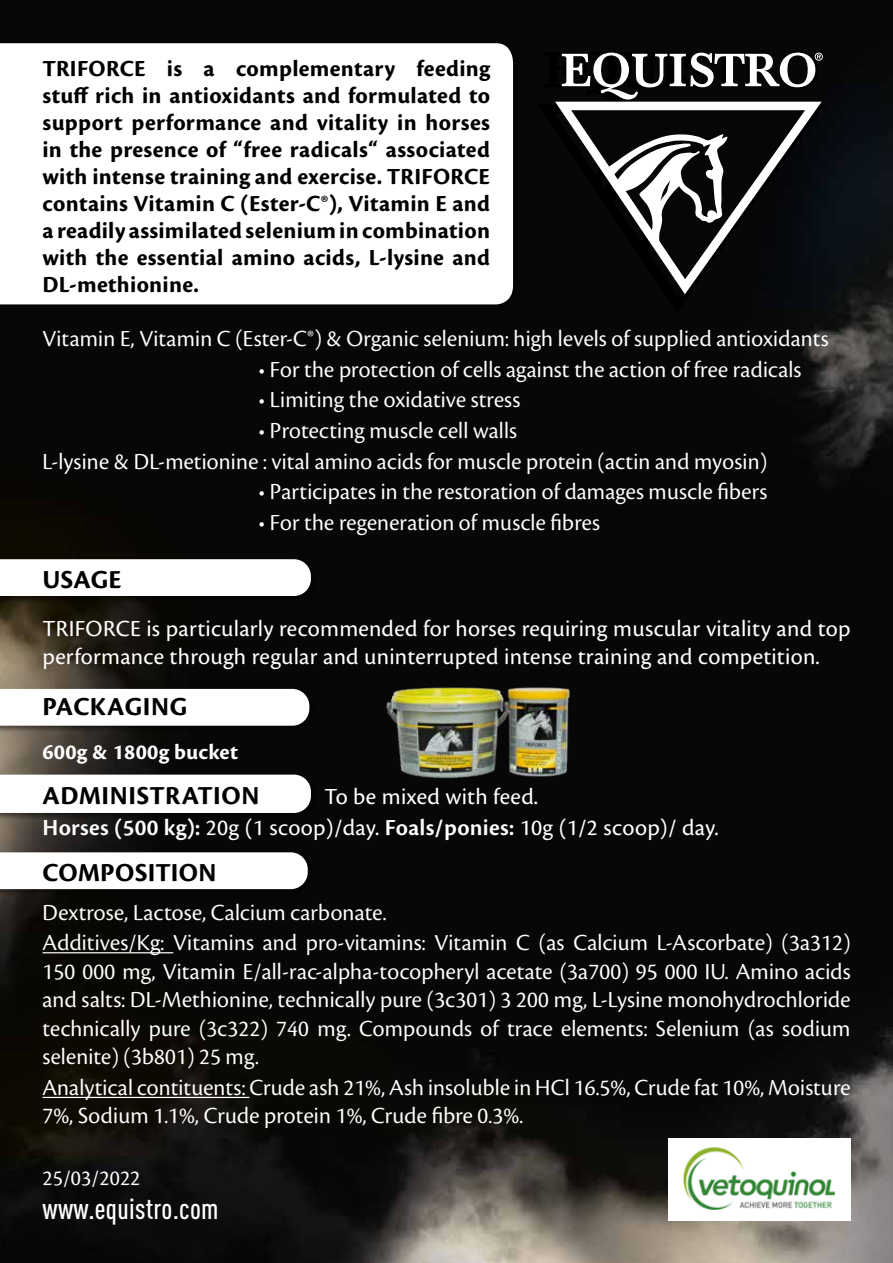
<style>
.page{position:relative;width:893px;height:1263px;background:#fff}
.page>*{position:absolute;margin:0;border:0;box-sizing:border-box;transform-origin:0 0}
.t1{font:500 condensed 28.95px "DINOT";letter-spacing:.01em;color:#fff}
.t2{font:700 27px "Cronos Pro";letter-spacing:.015em;color:#000}
.t3{font:24px/28.5px "Cronos Pro Disp";letter-spacing:.01em;color:#fff}
.t4{font:700 24px/27px "Cronos Pro";letter-spacing:.01em;color:#000;text-align:justify}
.t5{font:24px/28.5px "Cronos Pro";letter-spacing:.01em;color:#fff}
.t6{font:700 22.5px "Cronos Pro";letter-spacing:.01em;color:#fff}
.t7{font:22.5px "Cronos Pro Disp";letter-spacing:.01em;color:#fff}
.s1{font-weight:600}
</style>
<div class="page">
<img style="left:0;top:0;width:893px;height:1263px">
<div style="left:0;top:557px;width:319px;height:46px;background:#000;opacity:.5"></div>
<svg style="left:0;top:559px;width:311px;height:37px"></svg>
<div style="left:0;top:42px;width:521px;height:270px;background:#000"></div>
<div style="left:0;top:43px;width:513px;height:261px;background:#fff"></div>
<div style="left:0;top:687px;width:317px;height:46px;background:#000;opacity:.5"></div>
<svg style="left:0;top:689px;width:309px;height:37px"></svg>
<div style="left:0;top:773px;width:319px;height:47px;background:#000;opacity:.5"></div>
<svg style="left:0;top:775px;width:311px;height:38px"></svg>
<div style="left:0;top:851px;width:315px;height:46px;background:#000;opacity:.5"></div>
<svg style="left:0;top:852px;width:308px;height:37px"></svg>
<hr style="left:43px;top:952px;width:130px;height:1px;background:#fff">
<hr style="left:43px;top:1097px;width:207px;height:1px;background:#fff">
<svg style="left:537px;top:104px;width:288px;height:208px;background:#060708"></svg>
<img style="left:381px;top:684px;width:194px;height:96px">
<div style="left:668px;top:1137px;width:182px;height:83px;background:#fff"></div>
<img style="left:683px;top:1147px;width:152px;height:62px">
<svg style="left:554px;top:102px;width:269px;height:193px;background:#252527"></svg>
<svg style="left:590px;top:132px;width:139px;height:135px"></svg>
<svg style="left:544px;top:51px;width:282px;height:51px"></svg>
<p class="t4" style="left:43px;top:55px;width:449px">TRIFORCE is a complementary feeding stuff rich in antioxidants and formulated to support performance and vitality in horses in the presence of “free radicals“ associated with intense training and exercise. TRIFORCE contains Vitamin C (Ester-C®), Vitamin E and a readily assimilated selenium in combination with the essential amino acids, L-lysine and DL-methionine.</p>
<p class="t3" style="left:43px;top:324px;width:788px">Vitamin E, Vitamin C (Ester-C®) &amp; Organic selenium: high levels of supplied antioxidants</p>
<p class="t3" style="left:259px;top:355px;width:544px">• For the protection of cells against the action of free radicals</p>
<p class="t3" style="left:259px;top:386px;width:263px">• Limiting the oxidative stress</p>
<p class="t3" style="left:43px;top:415px;width:726px;line-height:30.6px;text-indent:216px">• Protecting muscle cell walls<br>L-lysine &amp; DL-metionine : vital amino acids for muscle protein (actin and myosin)</p>
<p class="t3" style="left:259px;top:477px;width:510px">• Participates in the restoration of damages muscle fibers</p>
<p class="t3" style="left:259px;top:508px;width:343px">• For the regeneration of muscle fibres</p>
<p class="t2" style="left:43px;top:564px;width:81px">USAGE</p>
<p class="t5" style="left:43px;top:614px;width:809px">TRIFORCE is particularly recommended for horses requiring muscular vitality and top performance through regular and uninterrupted intense training and competition.</p>
<p class="t2" style="left:43px;top:691px;width:146px">PACKAGING</p>
<p class="t6" style="left:43px;top:739px;width:197px">600g &amp; 1800g bucket</p>
<p class="t2" style="left:43px;top:780px;width:218px">ADMINISTRATION</p>
<p class="t5" style="left:43px;top:781px;width:678px;line-height:30.6px;text-indent:282px">To be mixed with feed.<br><span class="s1">Horses (500 kg):</span> 20g (1 scoop)/day. <span class="s1">Foals/ponies:</span> 10g (1/2 scoop)/ day.</p>
<p class="t2" style="left:43px;top:857px;width:175px">COMPOSITION</p>
<p class="t3" style="left:43px;top:897px;width:809px;line-height:30.6px">Dextrose, Lactose, Calcium carbonate.<br>Additives/Kg: Vitamins and pro-vitamins: Vitamin C (as Calcium L-Ascorbate) (3a312)</p>
<p class="t3" style="left:43px;top:957px;width:809px;text-align:justify">150 000 mg, Vitamin E/all-rac-alpha-tocopheryl acetate (3a700) 95 000 IU. Amino acids and salts: DL-Methionine, technically pure (3c301) 3 200 mg, L-Lysine monohydrochloride technically pure (3c322) 740 mg. Compounds of trace elements: Selenium (as sodium selenite) (3b801) 25 mg.</p>
<p class="t3" style="left:43px;top:1073px;width:809px">Analytical contituents: Crude ash 21%, Ash insoluble in HCl 16.5%, Crude fat 10%, Moisture<br>7%, Sodium 1.1%, Crude protein 1%, Crude fibre 0.3%.</p>
<p class="t7" style="left:43px;top:1165px;width:99px">25/03/2022</p>
<p class="t1" style="left:43px;top:1192px;width:178px">www.equistro.com</p>
</div>
